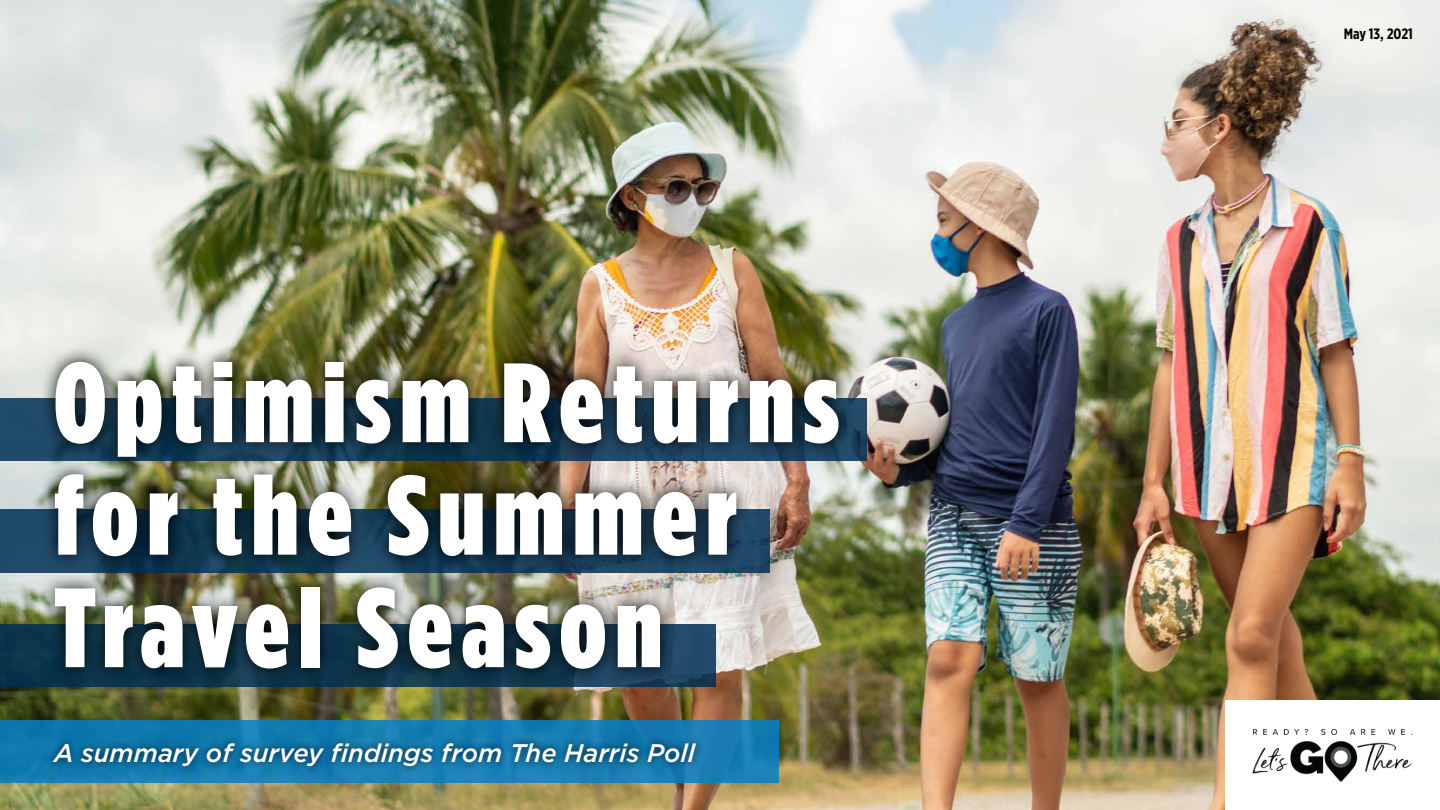
<style>
.page{position:relative;width:1440px;height:810px;background:#fff}
.page>*{position:absolute;margin:0;border:0;box-sizing:border-box;transform-origin:0 0}
.t1{font:112.5px/112.5px "Gotham Condensed X Black";letter-spacing:.08em;color:#fff}
.t2{font:italic 500 25.5px "Gotham";color:#fff}
.t3{font:700 15px "Gotham X Narrow";color:#000}
</style>
<div class="page">
<img style="left:0;top:0;width:1440px;height:810px">
<div style="left:1226px;top:700px;width:214px;height:110px;background:#fff"></div>
<svg style="left:0;top:398px;width:867px;height:63px;background:#204867"></svg>
<div style="left:0;top:510px;width:770px;height:63px;background:#204a69"></div>
<div style="left:0;top:624px;width:716px;height:63px;background:#0b354b"></div>
<div style="left:0;top:720px;width:778px;height:63px;background:#157cb1"></div>
<div style="left:39px;top:345px;width:816px;height:340px;background:#000;opacity:.95"></div>
<div style="left:46px;top:735px;width:658px;height:39px;background:#000;opacity:.75"></div>
<img style="left:1252px;top:728px;width:161px;height:54px">
<h1 class="t1" style="left:54px;top:345px;width:787px">Optimism Returns for the Summer<br>Travel Season</h1>
<p class="t2" style="left:54px;top:736px;width:643px">A summary of survey findings from The Harris Poll</p>
<p class="t3" style="left:1344px;top:24px;width:71px">May 13, 2021</p>
</div>
